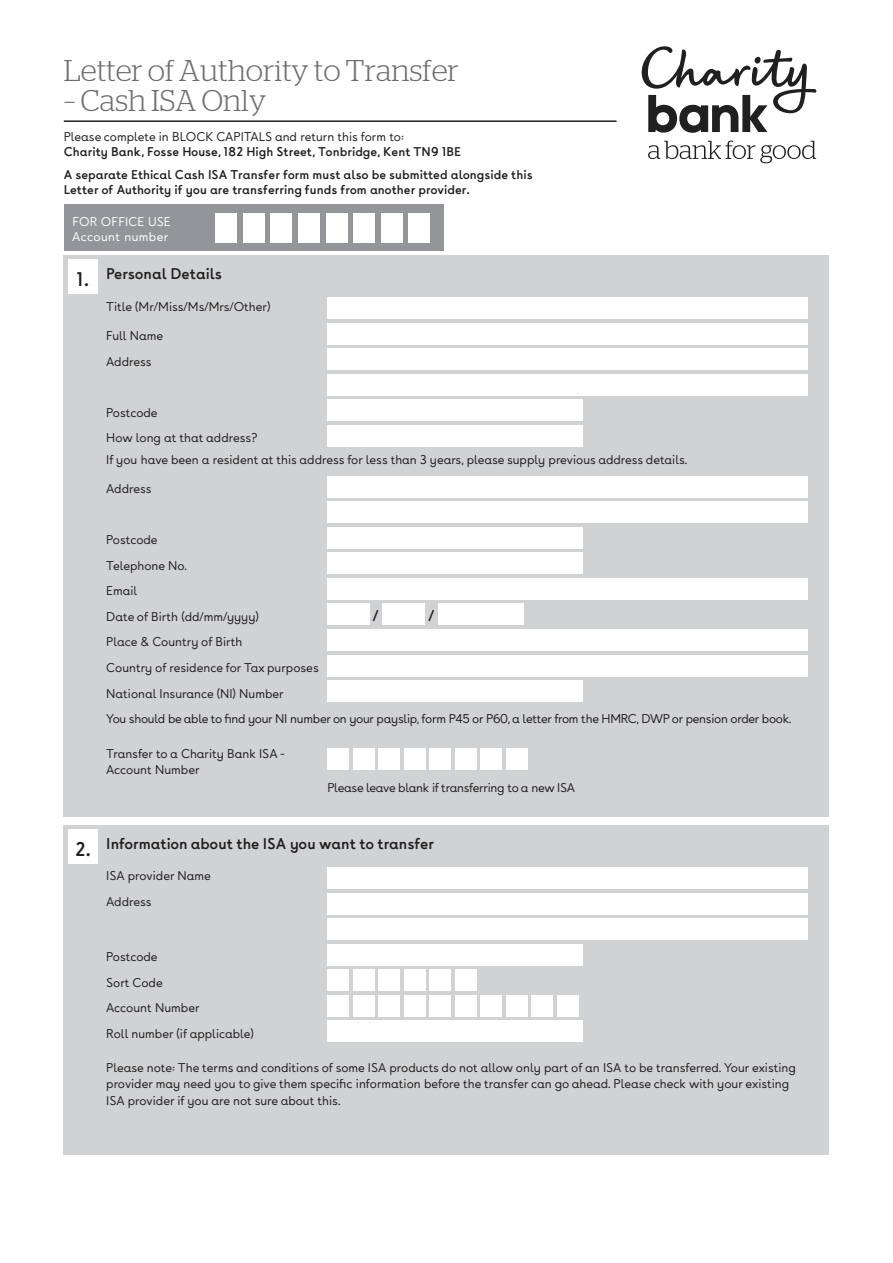
<style>
.page{position:relative;width:893px;height:1263px;background:#fff}
.page>*{position:absolute;margin:0;border:0;box-sizing:border-box;transform-origin:0 0}
.t1{font:300 30px "Stag";color:#6c6d70}
.t2{font:700 21px "Buenos Aires";color:#231f20}
._02_Text_bold_para{font:700 16.5px "Buenos Aires";color:#231f20}
._03_body{font:500 13.5px/16.5px "Buenos Aires";color:#231f20}
.Text_par{font:700 13.5px/15px "Buenos Aires";color:#231f20}
._03_body-2{font:500 13.5px "Buenos Aires";letter-spacing:-.02em;color:#231f20}
.Text_par-2{font:500 13.5px "Buenos Aires";letter-spacing:.015em;color:#fff}
.s1{font-weight:500}
</style>
<div class="page">
<div style="left:64px;top:255px;width:765px;height:561px;background:#d1d2d4"></div>
<svg style="left:642px;top:46px;width:174px;height:87px"></svg>
<svg style="left:648px;top:141px;width:168px;height:22px"></svg>
<div style="left:64px;top:204px;width:380px;height:47px;background:#939598"></div>
<div style="left:215px;top:213px;width:22px;height:29px;background:#fff"></div>
<div style="left:243px;top:213px;width:21px;height:29px;background:#fff"></div>
<div style="left:271px;top:213px;width:21px;height:29px;background:#fff"></div>
<div style="left:298px;top:213px;width:21px;height:29px;background:#fff"></div>
<div style="left:326px;top:213px;width:21px;height:29px;background:#fff"></div>
<div style="left:353px;top:213px;width:22px;height:29px;background:#fff"></div>
<div style="left:381px;top:213px;width:21px;height:29px;background:#fff"></div>
<div style="left:409px;top:213px;width:21px;height:29px;background:#fff"></div>
<div style="left:68px;top:259px;width:30px;height:34px;background:#fff"></div>
<hr style="left:64px;top:120px;width:553px;height:2px;background:#231f20">
<div style="left:327px;top:298px;width:481px;height:21px;background:#fff"></div>
<div style="left:327px;top:323px;width:481px;height:21px;background:#fff"></div>
<div style="left:327px;top:629px;width:481px;height:22px;background:#fff"></div>
<div style="left:327px;top:578px;width:481px;height:22px;background:#fff"></div>
<div style="left:327px;top:349px;width:481px;height:21px;background:#fff"></div>
<div style="left:327px;top:374px;width:481px;height:21px;background:#fff"></div>
<div style="left:327px;top:400px;width:256px;height:21px;background:#fff"></div>
<div style="left:327px;top:476px;width:481px;height:21px;background:#fff"></div>
<div style="left:327px;top:502px;width:481px;height:21px;background:#fff"></div>
<div style="left:327px;top:527px;width:256px;height:22px;background:#fff"></div>
<div style="left:327px;top:425px;width:256px;height:21px;background:#fff"></div>
<div style="left:327px;top:553px;width:256px;height:21px;background:#fff"></div>
<div style="left:327px;top:680px;width:256px;height:22px;background:#fff"></div>
<div style="left:327px;top:604px;width:43px;height:21px;background:#fff"></div>
<div style="left:383px;top:604px;width:42px;height:21px;background:#fff"></div>
<div style="left:438px;top:604px;width:85px;height:21px;background:#fff"></div>
<div style="left:327px;top:655px;width:481px;height:21px;background:#fff"></div>
<div style="left:64px;top:825px;width:765px;height:329px;background:#d1d2d4"></div>
<div style="left:68px;top:829px;width:30px;height:34px;background:#fff"></div>
<div style="left:327px;top:748px;width:22px;height:22px;background:#fff"></div>
<div style="left:353px;top:748px;width:21px;height:22px;background:#fff"></div>
<div style="left:378px;top:748px;width:22px;height:22px;background:#fff"></div>
<div style="left:404px;top:748px;width:21px;height:22px;background:#fff"></div>
<div style="left:429px;top:748px;width:22px;height:22px;background:#fff"></div>
<div style="left:455px;top:748px;width:21px;height:22px;background:#fff"></div>
<div style="left:480px;top:748px;width:22px;height:22px;background:#fff"></div>
<div style="left:506px;top:748px;width:21px;height:22px;background:#fff"></div>
<div style="left:327px;top:867px;width:481px;height:22px;background:#fff"></div>
<div style="left:327px;top:893px;width:481px;height:21px;background:#fff"></div>
<div style="left:327px;top:918px;width:481px;height:22px;background:#fff"></div>
<div style="left:327px;top:944px;width:256px;height:21px;background:#fff"></div>
<div style="left:327px;top:1020px;width:256px;height:22px;background:#fff"></div>
<div style="left:327px;top:969px;width:22px;height:22px;background:#fff"></div>
<div style="left:327px;top:995px;width:22px;height:21px;background:#fff"></div>
<div style="left:353px;top:969px;width:21px;height:22px;background:#fff"></div>
<div style="left:353px;top:995px;width:21px;height:21px;background:#fff"></div>
<div style="left:378px;top:969px;width:22px;height:22px;background:#fff"></div>
<div style="left:378px;top:995px;width:22px;height:21px;background:#fff"></div>
<div style="left:404px;top:969px;width:21px;height:22px;background:#fff"></div>
<div style="left:404px;top:995px;width:21px;height:21px;background:#fff"></div>
<div style="left:429px;top:969px;width:22px;height:22px;background:#fff"></div>
<div style="left:429px;top:995px;width:22px;height:21px;background:#fff"></div>
<div style="left:455px;top:969px;width:21px;height:22px;background:#fff"></div>
<div style="left:455px;top:995px;width:21px;height:21px;background:#fff"></div>
<div style="left:480px;top:995px;width:22px;height:21px;background:#fff"></div>
<div style="left:506px;top:995px;width:21px;height:21px;background:#fff"></div>
<div style="left:531px;top:995px;width:22px;height:21px;background:#fff"></div>
<div style="left:557px;top:995px;width:21px;height:21px;background:#fff"></div>
<p class="t1" style="left:64px;top:54px;width:397px">Letter of Authority to Transfer</p>
<p class="t1" style="left:64px;top:84px;width:204px">– Cash ISA Only</p>
<p class="Text_par" style="left:64px;top:128px;width:399px"><span class="s1">Please complete in BLOCK CAPITALS and return this form to:<br></span>Charity Bank, Fosse House, 182 High Street, Tonbridge, Kent TN9 1BE</p>
<p class="Text_par" style="left:64px;top:167px;width:470px">A separate Ethical Cash ISA Transfer form must also be submitted alongside this<br>Letter of Authority if you are transferring funds from another provider.</p>
<p class="Text_par-2" style="left:72px;top:214px;width:100px">FOR OFFICE USE</p>
<p class="Text_par-2" style="left:72px;top:229px;width:98px">Account number</p>
<p class="t2" style="left:77px;top:267px;width:13px">1.</p>
<p class="_02_Text_bold_para" style="left:106px;top:264px;width:117px">Personal Details</p>
<p class="_03_body" style="left:106px;top:298px;width:166px">Title (Mr/Miss/Ms/Mrs/Other(</p>
<p class="_03_body" style="left:106px;top:327px;width:58px">Full Name</p>
<p class="_03_body" style="left:106px;top:353px;width:47px">Address</p>
<p class="_03_body" style="left:106px;top:404px;width:53px">Postcode</p>
<p class="_03_body" style="left:106px;top:429px;width:153px">How long at that address?</p>
<p class="_03_body" style="left:106px;top:451px;width:582px">If you have been a resident at this address for less than 3 years, please supply previous address details.</p>
<p class="_03_body" style="left:106px;top:480px;width:47px">Address</p>
<p class="_03_body" style="left:106px;top:531px;width:53px">Postcode</p>
<p class="_03_body" style="left:106px;top:557px;width:82px">Telephone No.</p>
<p class="_03_body" style="left:106px;top:582px;width:33px">Email</p>
<p class="_03_body" style="left:106px;top:608px;width:154px">Date of Birth (dd/mm/yyyy(</p>
<p class="_03_body" style="left:106px;top:633px;width:138px">Place &amp; Country of Birth</p>
<p class="_03_body" style="left:106px;top:659px;width:214px">Country of residence for Tax purposes</p>
<p class="_03_body" style="left:106px;top:684px;width:179px">National Insurance (NI) Number</p>
<p class="_02_Text_bold_para" style="left:373px;top:606px;width:7px">/</p>
<p class="_02_Text_bold_para" style="left:429px;top:606px;width:7px">/</p>
<p class="_03_body-2" style="left:106px;top:710px;width:687px">You should be able to find your NI number on your payslip, form P45 or P60,a letter from the HMRC, DWP or pension order book.</p>
<p class="_03_body" style="left:106px;top:744px;width:180px">Transfer to a Charity Bank ISA -<br>Account Number</p>
<p class="_03_body-2" style="left:327px;top:779px;width:249px">Please leave blank if transferring to a new ISA</p>
<p class="t2" style="left:75px;top:837px;width:17px">2.</p>
<p class="_02_Text_bold_para" style="left:106px;top:834px;width:329px">Information about the ISA you want to transfer</p>
<p class="_03_body" style="left:106px;top:867px;width:106px">ISA provider Name</p>
<p class="_03_body" style="left:106px;top:893px;width:47px">Address</p>
<p class="_03_body" style="left:106px;top:948px;width:53px">Postcode</p>
<p class="_03_body" style="left:106px;top:973px;width:58px">Sort Code</p>
<p class="_03_body" style="left:106px;top:999px;width:95px">Account Number</p>
<p class="_03_body" style="left:106px;top:1024px;width:149px">Roll number (if applicable(</p>
<p class="_03_body" style="left:106px;top:1059px;width:691px">Please note: The terms and conditions of some ISA products do not allow only part of an ISA to be transferred. Your existing provider may need you to give them specific information before the transfer can go ahead. Please check with your existing<br>ISA provider if you are not sure about this.</p>
</div>
